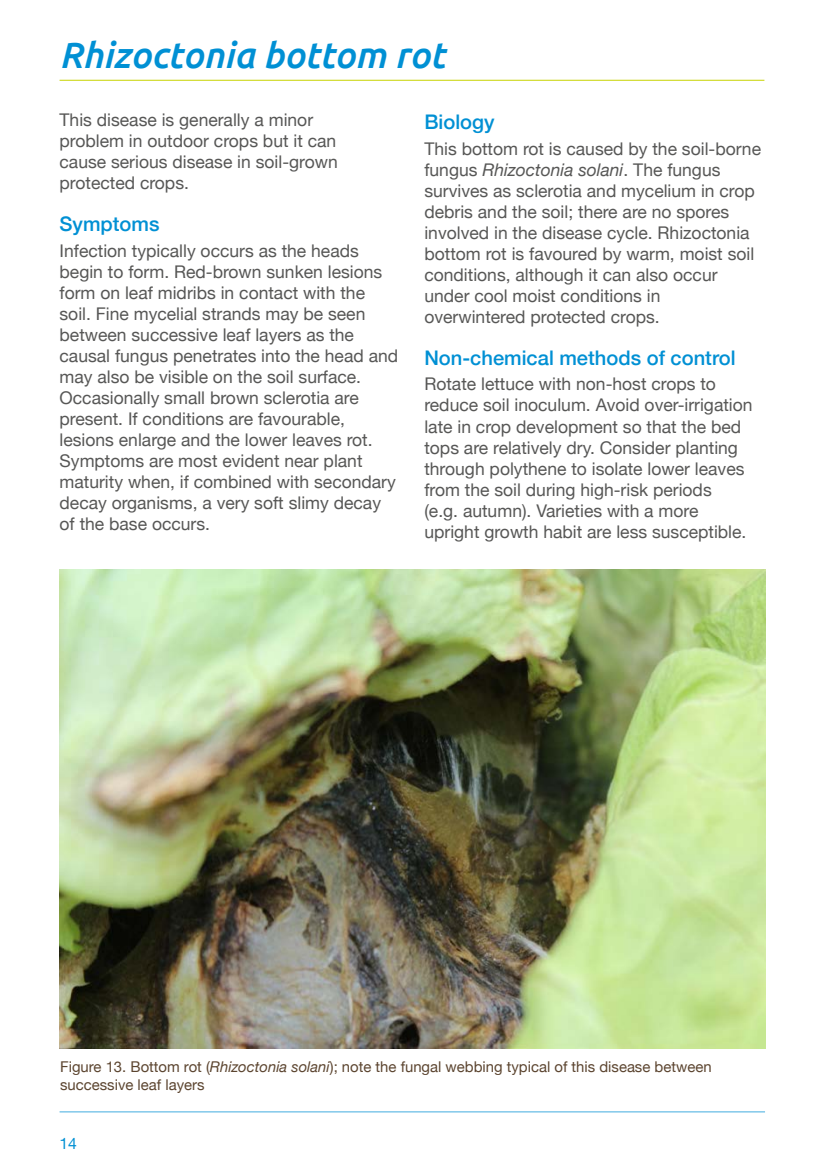
<style>
.page{position:relative;width:824px;height:1171px;background:#fff}
.page>*{position:absolute;margin:0;border:0;box-sizing:border-box;transform-origin:0 0}
.SUB_TITLE{font:italic 500 36.75px "Ubuntu";color:#0090d4}
.BLUE_SUB_HEADING_1{font:500 20.12px "Helvetica Neue";color:#0090d4}
.MAIN_BODY{font:17.5px/21px "Helvetica Neue";color:#575756}
.t1{font:15.75px "Helvetica Neue";color:#0090d4}
.MAIN_CAPTION{font:14.88px/17.8px "Helvetica Neue";color:#5c4530}
.s1{font-style:italic}
</style>
<div class="page">
<hr style="left:60px;top:1111px;width:705px;height:1px;background:#0090d4">
<hr style="left:60px;top:80px;width:704px;height:1px;background:#c8d300">
<img style="left:60px;top:569px;width:705px;height:479px">
<p class="SUB_TITLE" style="left:60px;top:33px;width:387px">Rhizoctonia bottom rot</p>
<p class="MAIN_BODY" style="left:60px;top:110px;width:280px">This disease is generally a minor problem in outdoor crops but it can cause serious disease in soil-grown protected crops.</p>
<p class="BLUE_SUB_HEADING_1" style="left:60px;top:207px;width:101px">Symptoms</p>
<p class="MAIN_BODY" style="left:60px;top:241px;width:340px">Infection typically occurs as the heads begin to form. Red-brown sunken lesions form on leaf midribs in contact with the soil. Fine mycelial strands may be seen between successive leaf layers as the causal fungus penetrates into the head and may also be visible on the soil surface.<br>Occasionally small brown sclerotia are present. If conditions are favourable, lesions enlarge and the lower leaves rot.<br>Symptoms are most evident near plant maturity when, if combined with secondary decay organisms, a very soft slimy decay of the base occurs.</p>
<p class="BLUE_SUB_HEADING_1" style="left:424px;top:105px;width:72px">Biology</p>
<p class="MAIN_BODY" style="left:424px;top:139px;width:338px">This bottom rot is caused by the soil-borne fungus <span class="s1">Rhizoctonia solani</span>. The fungus survives as sclerotia and mycelium in crop debris and the soil; there are no spores involved in the disease cycle. Rhizoctonia bottom rot is favoured by warm, moist soil conditions, although it can also occur under cool moist conditions in overwintered protected crops.</p>
<p class="BLUE_SUB_HEADING_1" style="left:424px;top:341px;width:312px">Non-chemical methods of control</p>
<p class="MAIN_BODY" style="left:424px;top:375px;width:330px">Rotate lettuce with non-host crops to reduce soil inoculum. Avoid over-irrigation late in crop development so that the bed tops are relatively dry. Consider planting through polythene to isolate lower leaves from the soil during high-risk periods<br>(e.g. autumn). Varieties with a more upright growth habit are less susceptible.</p>
<p class="MAIN_CAPTION" style="left:60px;top:1059px;width:653px">Figure 13. Bottom rot (<span class="s1">Rhizoctonia solani</span>); note the fungal webbing typical of this disease between successive leaf layers</p>
<p class="t1" style="left:60px;top:1131px;width:19px">14</p>
</div>
